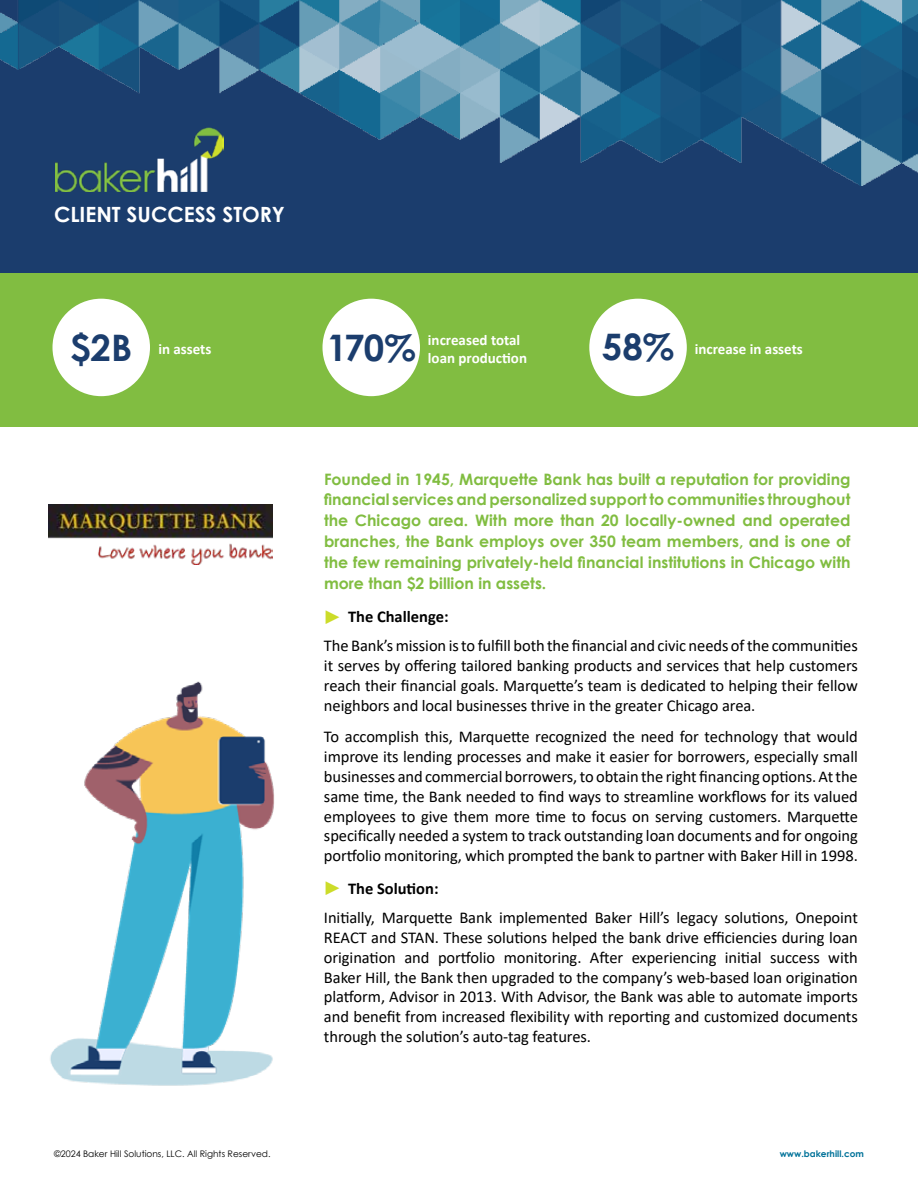
<style>
.page{position:relative;width:918px;height:1188px;background:#fff}
.page>*{position:absolute;margin:0;border:0;box-sizing:border-box;transform-origin:0 0}
.t1{font:700 36.6px "Century Gothic";letter-spacing:-.01em;color:#1b3d6d}
.t2{font:700 21px "Century Gothic";color:#fff}
.t3{font:16.5px/19.8px "Calibri";letter-spacing:-.005em;color:#000;text-align:justify}
.t4{font:700 16.5px "Calibri";color:#000}
.t5{font:700 15.75px/21px "Century Gothic";color:#81bd41;text-align:justify}
.t6{font:700 15px "Calibri";color:#fff}
.t7{font:9px "Century Gothic";color:#000}
.t8{font:700 9px "Century Gothic";color:#007299}
</style>
<div class="page">
<div style="left:0;top:0;width:918px;height:336px;background:#1b3d6d"></div>
<img style="left:0;top:0;width:918px;height:185px">
<div style="left:0;top:273px;width:918px;height:153px;background:#81bd41"></div>
<div style="left:322px;top:299px;width:98px;height:97px;background:#fff;border-radius:50%"></div>
<div style="left:589px;top:299px;width:98px;height:97px;background:#fff;border-radius:50%"></div>
<div style="left:52px;top:299px;width:98px;height:97px;background:#fff;border-radius:50%"></div>
<img style="left:55px;top:128px;width:168px;height:63px">
<img style="left:50px;top:681px;width:224px;height:405px">
<img style="left:49px;top:505px;width:223px;height:59px">
<p class="t2" style="left:54px;top:198px;width:232px">CLIENT SUCCESS STORY</p>
<h1 class="t1" style="left:70px;top:320px;width:64px">$2B</h1>
<p class="t6" style="left:158px;top:338px;width:55px">in assets</p>
<h1 class="t1" style="left:327px;top:320px;width:91px">170%</h1>
<p class="t6" style="left:428px;top:330px;width:94px">increased total</p>
<p class="t6" style="left:428px;top:347px;width:101px">loan production</p>
<h1 class="t1" style="left:602px;top:319px;width:74px">58%</h1>
<p class="t6" style="left:695px;top:338px;width:110px">increase in assets</p>
<p class="t5" style="left:324px;top:468px;width:528px">Founded in 1945, Marquette Bank has built a reputation for providing financial services and personalized support to communities throughout the Chicago area. With more than 20 locally-owned and operated branches, the Bank employs over 350 team members, and is one of the few remaining privately-held financial institutions in Chicago with more than $2 billion in assets.</p>
<p class="t4" style="left:348px;top:605px;width:102px">The Challenge:</p>
<p class="t3" style="left:324px;top:636px;width:535px">The Bank’s mission is to fulfill both the financial and civic needs of the communities it serves by offering tailored banking products and services that help customers reach their financial goals. Marquette’s team is dedicated to helping their fellow neighbors and local businesses thrive in the greater Chicago area.</p>
<p class="t3" style="left:324px;top:727px;width:535px">To accomplish this, Marquette recognized the need for technology that would improve its lending processes and make it easier for borrowers, especially small businesses and commercial borrowers, to obtain the right financing options. At the same time, the Bank needed to find ways to streamline workflows for its valued employees to give them more time to focus on serving customers. Marquette specifically needed a system to track outstanding loan documents and for ongoing portfolio monitoring, which prompted the bank to partner with Baker Hill in 1998.</p>
<p class="t4" style="left:348px;top:876px;width:92px">The Solution:</p>
<p class="t3" style="left:324px;top:907px;width:535px">Initially, Marquette Bank implemented Baker Hill’s legacy solutions, Onepoint REACT and STAN. These solutions helped the bank drive efficiencies during loan origination and portfolio monitoring. After experiencing initial success with Baker Hill, the Bank then upgraded to the company’s web-based loan origination platform, Advisor in 2013. With Advisor, the Bank was able to automate imports and benefit from increased flexibility with reporting and customized documents through the solution’s auto-tag features.</p>
<p class="t7" style="left:54px;top:1147px;width:218px">©2024 Baker Hill Solutions, LLC. All Rights Reserved.</p>
<p class="t8" style="left:780px;top:1147px;width:86px">www.bakerhill.com</p>
</div>
